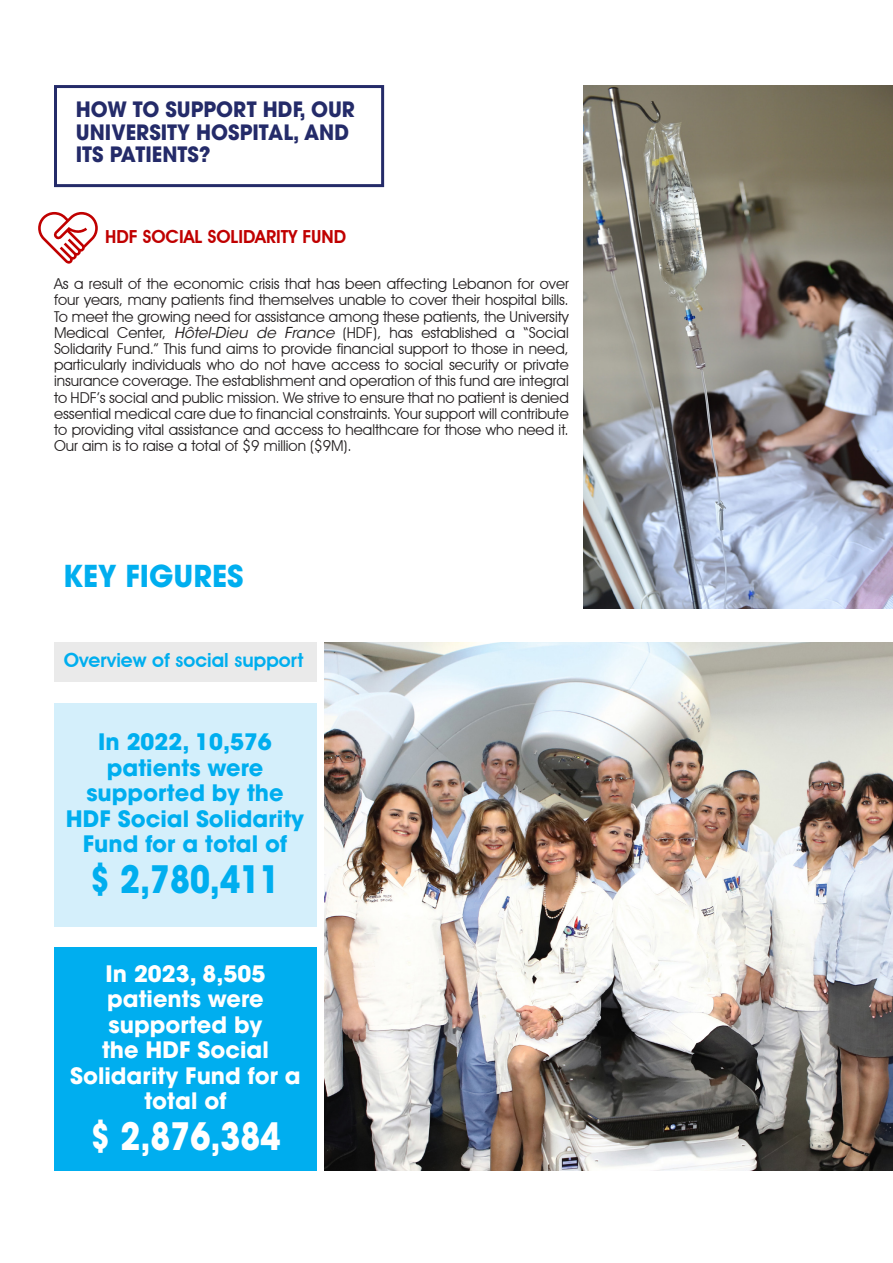
<style>
.page{position:relative;width:893px;height:1263px;background:#fff}
.page>*{position:absolute;margin:0;border:0;box-sizing:border-box;transform-origin:0 0}
.t1{font:700 37.5px "Avant Garde";color:#00aeef;scale:.86 1}
.t2{font:700 37.5px "Avant Garde";color:#fff;scale:.86 1}
.Heading_2{font:700 30px "Avant Garde";color:#00aeef;scale:.95 1}
.t3{font:700 22.5px/25.5px "Avant Garde";color:#00aeef;text-align:center}
.t4{font:700 22.5px/25.5px "Avant Garde";color:#fff;text-align:center}
.Heading_2-2{font:700 21px/22.5px "Avant Garde";color:#242b69;scale:.95 1}
.t5{font:600 19.5px "Avant Garde IT Cby BT";color:#00aeef}
.t6{font:600 18px "Avant Garde IT Cby BT";color:#c00000}
.t7{font:15px/16.2px "Avant Garde IT Cby BT";color:#231f20;text-align:justify}
.s1{font-family:"ITC Avant Garde Std";font-style:italic}
</style>
<div class="page">
<div style="left:54px;top:85px;width:330px;height:102px;border:3px solid #242b69"></div>
<img style="left:583px;top:85px;width:310px;height:523px">
<svg style="left:38px;top:212px;width:60px;height:52px"></svg>
<div style="left:54px;top:703px;width:262px;height:224px;background:#d4effb"></div>
<div style="left:54px;top:642px;width:262px;height:39px;background:#eaeaea"></div>
<div style="left:54px;top:947px;width:262px;height:224px;background:#00aeef"></div>
<img style="left:324px;top:642px;width:569px;height:529px">
<p class="Heading_2-2" style="left:76px;top:98px;width:295px">HOW TO SUPPORT HDF, OUR<br>UNIVERSITY HOSPITAL, AND<br>ITS PATIENTS?</p>
<p class="t6" style="left:105px;top:226px;width:242px">HDF SOCIAL SOLIDARITY FUND</p>
<p class="t7" style="left:54px;top:276px;width:516px">As a result of the economic crisis that has been affecting Lebanon for over four years, many patients find themselves unable to cover their hospital bills.<br>To meet the growing need for assistance among these patients, the University Medical Center, <span class="s1">Hôtel-Dieu de France</span> (HDF), has established a “Social Solidarity Fund.” This fund aims to provide financial support to those in need, particularly individuals who do not have access to social security or private insurance coverage. The establishment and operation of this fund are integral to HDF’s social and public mission. We strive to ensure that no patient is denied essential medical care due to financial constraints. Your support will contribute to providing vital assistance and access to healthcare for those who need it.<br>Our aim is to raise a total of $9 million ($9M).</p>
<p class="Heading_2" style="left:63px;top:557px;width:191px">KEY FIGURES</p>
<p class="t5" style="left:64px;top:648px;width:241px">Overview of social support</p>
<p class="t3" style="left:66px;top:729px;width:240px">In 2022, 10,576 patients were supported by the<br>HDF Social Solidarity<br>Fund for a total of</p>
<p class="t1" style="left:90px;top:855px;width:222px">$ 2,780,411</p>
<p class="t4" style="left:70px;top:960px;width:232px">In 2023, 8,505 patients were supported by<br>the HDF Social<br>Solidarity Fund for a total of</p>
<p class="t2" style="left:91px;top:1111px;width:222px">$ 2,876,384</p>
</div>
